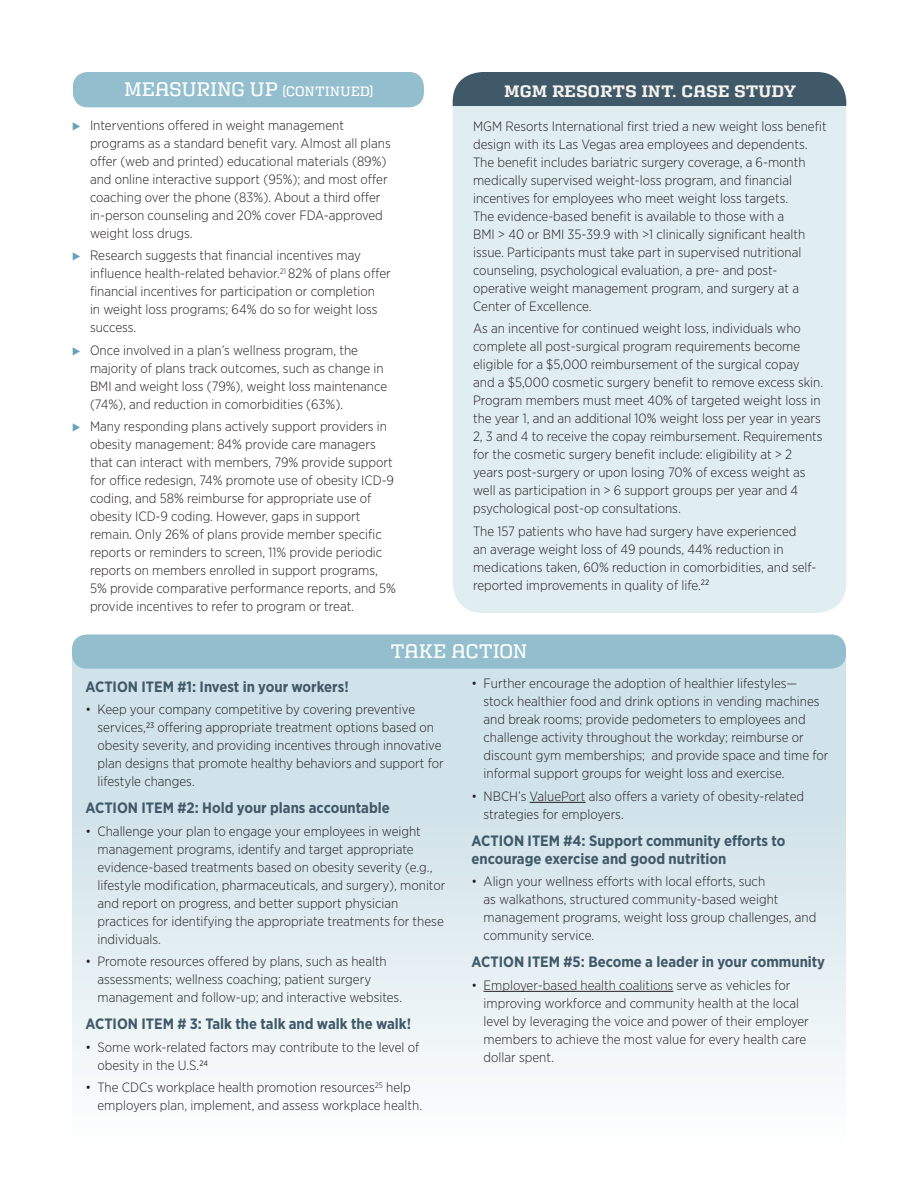
<style>
.page{position:relative;width:918px;height:1188px;background:#fff}
.page>*{position:absolute;margin:0;border:0;box-sizing:border-box;transform-origin:0 0}
.t1{font:500 19.5px "Girard Slab";letter-spacing:.015em;color:#fff}
.t2{font:700 16.5px "Girard Slab";letter-spacing:.02em;color:#f5f3ef}
.subhead_gotham{font:700 15px/18px "Gotham Narrow";color:#405968}
.body_bullet_take_act{font:300 13.5px/18px "Gotham Narrow";color:#231f20}
.body_bullet{font:300 13.5px/18px "Gotham Narrow";color:#231f20}
._01_BODY_TEXT{font:300 13.5px/18px "Gotham Narrow";color:#231f20}
.s1{font-size:13.5px}
.s2{font-family:"European Pi Three";font-weight:400;font-size:10.5px;color:#65a3b8}
</style>
<div class="page">
<div style="left:72px;top:650px;width:774px;height:494px;background:linear-gradient(to bottom,#c6dce5,#f9fbfc)"></div>
<div style="left:72px;top:634px;width:774px;height:35px;background:#93becd;border-radius:15px"></div>
<div style="left:453px;top:72px;width:393px;height:541px;background:#e0edf1;border-radius:30px"></div>
<div style="left:453px;top:72px;width:393px;height:34px;background:#405968"></div>
<hr style="left:530px;top:802px;width:56px;height:1px;background:#231f20">
<hr style="left:484px;top:991px;width:189px;height:1px;background:#231f20">
<div style="left:73px;top:72px;width:351px;height:35px;background:#93becd;border-radius:15px"></div>
<p class="t1" style="left:124px;top:78px;width:250px">MEASURING UP <span class="s1">(CONTINUED)</span></p>
<p class="body_bullet" style="left:90px;top:116px;width:302px;text-indent:-18px"><span class="s2">E</span> Interventions offered in weight management programs as a standard benefit vary. Almost all plans offer (web and printed) educational materials (89%) and online interactive support (95%); and most offer coaching over the phone (83%). About a third offer in-person counseling and 20% cover FDA-approved weight loss drugs.</p>
<p class="body_bullet" style="left:90px;top:246px;width:302px;text-indent:-18px"><span class="s2">E</span> Research suggests that financial incentives may influence health-related behavior.<sup>21</sup> 82% of plans offer financial incentives for participation or completion<br>in weight loss programs; 64% do so for weight loss success.</p>
<p class="body_bullet" style="left:90px;top:341px;width:299px;text-indent:-18px"><span class="s2">E</span> Once involved in a plan’s wellness program, the majority of plans track outcomes, such as change in BMI and weight loss (79%), weight loss maintenance (74%), and reduction in comorbidities (63%).</p>
<p class="body_bullet" style="left:90px;top:417px;width:307px;text-indent:-18px"><span class="s2">E</span> Many responding plans actively support providers in obesity management: 84% provide care managers that can interact with members, 79% provide support for office redesign, 74% promote use of obesity ICD-9 coding, and 58% reimburse for appropriate use of obesity ICD-9 coding. However, gaps in support remain. Only 26% of plans provide member specific reports or reminders to screen, 11% provide periodic reports on members enrolled in support programs, 5% provide comparative performance reports, and 5% provide incentives to refer to program or treat.</p>
<p class="t2" style="left:505px;top:81px;width:293px">MGM RESORTS INT. CASE STUDY</p>
<p class="_01_BODY_TEXT" style="left:473px;top:117px;width:355px">MGM Resorts International first tried a new weight loss benefit design with its Las Vegas area employees and dependents.<br>The benefit includes bariatric surgery coverage, a 6-month medically supervised weight-loss program, and financial incentives for employees who meet weight loss targets.<br>The evidence-based benefit is available to those with a<br>BMI &gt; 40 or BMI 35-39.9 with &gt;1 clinically significant health issue. Participants must take part in supervised nutritional counseling, psychological evaluation, a pre- and post&shy;operative weight management program, and surgery at a Center of Excellence.</p>
<p class="_01_BODY_TEXT" style="left:473px;top:319px;width:352px">As an incentive for continued weight loss, individuals who complete all post-surgical program requirements become eligible for a $5,000 reimbursement of the surgical copay and a $5,000 cosmetic surgery benefit to remove excess skin.<br>Program members must meet 40% of targeted weight loss in the year 1, and an additional 10% weight loss per year in years 2, 3 and 4 to receive the copay reimbursement. Requirements for the cosmetic surgery benefit include: eligibility at &gt; 2 years post-surgery or upon losing 70% of excess weight as well as participation in &gt; 6 support groups per year and 4 psychological post-op consultations.</p>
<p class="_01_BODY_TEXT" style="left:473px;top:522px;width:345px">The 157 patients who have had surgery have experienced<br>an average weight loss of 49 pounds, 44% reduction in medications taken, 60% reduction in comorbidities, and self&shy;reported improvements in quality of life.<sup>22</sup></p>
<p class="t1" style="left:391px;top:640px;width:138px">TAKE ACTION</p>
<p class="subhead_gotham" style="left:86px;top:678px;width:265px">ACTION ITEM #1: Invest in your workers!</p>
<p class="body_bullet" style="left:98px;top:700px;width:348px;text-indent:-12px">• Keep your company competitive by covering preventive services,<sup>23</sup> offering appropriate treatment options based on obesity severity, and providing incentives through innovative plan designs that promote healthy behaviors and support for lifestyle changes.</p>
<p class="subhead_gotham" style="left:86px;top:799px;width:306px">ACTION ITEM #2: Hold your plans accountable</p>
<p class="body_bullet_take_act" style="left:98px;top:822px;width:349px;text-indent:-12px">• Challenge your plan to engage your employees in weight management programs, identify and target appropriate evidence-based treatments based on obesity severity (e.g., lifestyle modification, pharmaceuticals, and surgery), monitor and report on progress, and better support physician practices for identifying the appropriate treatments for these individuals.</p>
<p class="body_bullet_take_act" style="left:98px;top:952px;width:306px;text-indent:-12px">• Promote resources offered by plans, such as health assessments; wellness coaching; patient surgery management and follow-up; and interactive websites.</p>
<p class="subhead_gotham" style="left:86px;top:1015px;width:327px">ACTION ITEM # 3: Talk the talk and walk the walk!</p>
<p class="body_bullet_take_act" style="left:98px;top:1038px;width:323px;text-indent:-12px">• Some work-related factors may contribute to the level of obesity in the U.S.<sup>24</sup></p>
<p class="body_bullet_take_act" style="left:98px;top:1078px;width:326px;text-indent:-12px">• The CDCs workplace health promotion resources<sup>25</sup> help employers plan, implement, and assess workplace health.</p>
<p class="body_bullet_take_act" style="left:484px;top:674px;width:347px;text-indent:-12px">• Further encourage the adoption of healthier lifestyles— stock healthier food and drink options in vending machines and break rooms; provide pedometers to employees and challenge activity throughout the workday; reimburse or discount gym memberships; and provide space and time for informal support groups for weight loss and exercise.</p>
<p class="body_bullet_take_act" style="left:484px;top:787px;width:322px;text-indent:-12px">• NBCH’s ValuePort also offers a variety of obesity-related strategies for employers.</p>
<p class="subhead_gotham" style="left:472px;top:832px;width:315px">ACTION ITEM #4: Support community efforts to encourage exercise and good nutrition</p>
<p class="body_bullet_take_act" style="left:484px;top:872px;width:334px;text-indent:-12px">• Align your wellness efforts with local efforts, such<br>as walkathons, structured community-based weight management programs, weight loss group challenges, and community service.</p>
<p class="subhead_gotham" style="left:472px;top:953px;width:355px">ACTION ITEM #5: Become a leader in your community</p>
<p class="body_bullet_take_act" style="left:484px;top:976px;width:327px;text-indent:-12px">• Employer-based health coalitions serve as vehicles for improving workforce and community health at the local level by leveraging the voice and power of their employer members to achieve the most value for every health care dollar spent.</p>
</div>
